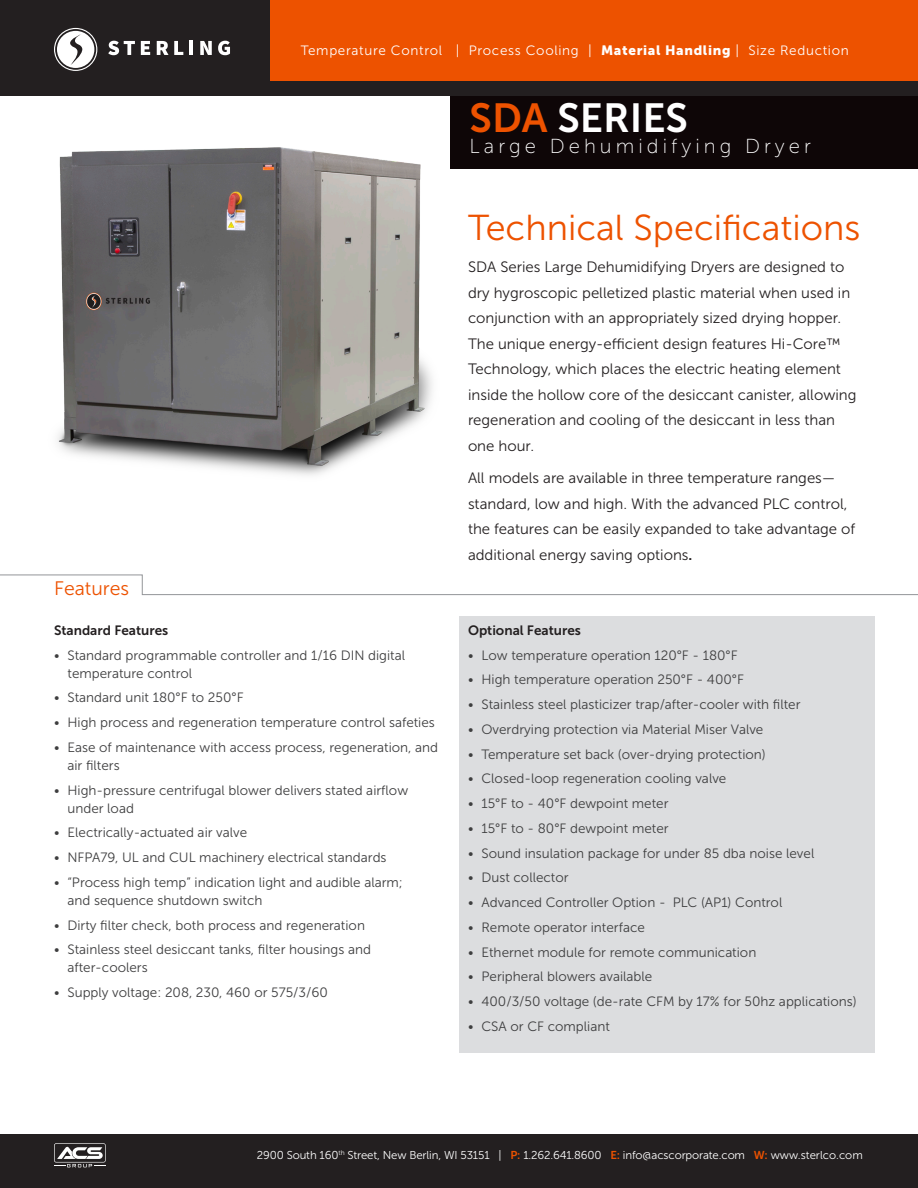
<style>
.page{position:relative;width:918px;height:1188px;background:#fff}
.page>*{position:absolute;margin:0;border:0;box-sizing:border-box;transform-origin:0 0}
.t1{font:40.5px "Museo Sans 700";color:#fff}
.page-text-featured-p{font:36px "Museo Sans 300";color:#ed5200}
.t2{font:20.25px "Museo Sans 100";letter-spacing:.2em;color:#fff}
.page-text-featured-p-2{font:19.5px "Museo Sans 300";color:#ed5200}
.page-text-featured-p-3{font:15px/25.5px "Museo Sans 300";color:#231f20}
.page-text-8{font:13.5px/18px "Museo Sans 300";color:#3e3e3f}
.Top-capabiliities{font:13.5px "Museo Sans 300";letter-spacing:.05em;color:#fff}
.page-text-8-2{font:13.5px "Museo Sans 700";color:#231f20}
.t3{font:11.4px "Museo Sans 300";letter-spacing:-.01em;color:#fff}
.s1{font-family:"Museo Sans 900"}
.s2{color:#ed5200}
.s3{font-family:"Museo Sans 700"}
.s4{font-family:"Museo Sans 700";color:#ed5200}
</style>
<div class="page">
<div style="left:459px;top:617px;width:416px;height:436px;background:#dcdddf"></div>
<svg style="left:0;top:574px;width:918px;height:21px"></svg>
<img style="left:28px;top:95px;width:425px;height:381px">
<div style="left:450px;top:0;width:468px;height:168px;background:#0e0607"></div>
<div style="left:0;top:1134px;width:918px;height:54px;background:#231f20"></div>
<svg style="left:54px;top:1143px;width:52px;height:24px"></svg>
<div style="left:0;top:0;width:918px;height:95px;background:#231f20"></div>
<div style="left:270px;top:0;width:648px;height:81px;background:#ed5200"></div>
<svg style="left:200px;top:41px;width:12px;height:14px"></svg>
<svg style="left:218px;top:41px;width:12px;height:14px"></svg>
<svg style="left:108px;top:41px;width:27px;height:14px"></svg>
<svg style="left:141px;top:41px;width:9px;height:14px"></svg>
<svg style="left:157px;top:41px;width:26px;height:14px"></svg>
<hr style="left:190px;top:41px;width:3px;height:14px;background:#fff">
<svg style="left:54px;top:28px;width:43px;height:43px"></svg>
<p class="Top-capabiliities" style="left:301px;top:43px;width:550px">Temperature Control | Process Cooling | <span class="s1">Material Handling</span> | Size Reduction</p>
<p class="t1" style="left:470px;top:95px;width:220px"><span class="s2">SDA</span> SERIES</p>
<p class="t2" style="left:470px;top:135px;width:343px">Large Dehumidifying Dryer</p>
<p class="page-text-featured-p-2" style="left:54px;top:578px;width:77px">Features</p>
<p class="page-text-8-2" style="left:54px;top:623px;width:116px">Standard Features</p>
<p class="page-text-8" style="left:68px;top:646px;width:339px;text-indent:-14px">• Standard programmable controller and 1/16 DIN digital temperature control</p>
<p class="page-text-8" style="left:54px;top:689px;width:191px">• Standard unit 180°F to 250°F</p>
<p class="page-text-8" style="left:54px;top:714px;width:382px">• High process and regeneration temperature control safeties</p>
<p class="page-text-8" style="left:68px;top:738px;width:372px;text-indent:-14px">• Ease of maintenance with access process, regeneration, and air filters</p>
<p class="page-text-8" style="left:68px;top:781px;width:342px;text-indent:-14px">• High-pressure centrifugal blower delivers stated airflow under load</p>
<p class="page-text-8" style="left:54px;top:824px;width:195px">• Electrically-actuated air valve</p>
<p class="page-text-8" style="left:54px;top:849px;width:334px">• NFPA79, UL and CUL machinery electrical standards</p>
<p class="page-text-8" style="left:68px;top:873px;width:337px;text-indent:-14px">• “Process high temp” indication light and audible alarm; and sequence shutdown switch</p>
<p class="page-text-8" style="left:54px;top:916px;width:313px">• Dirty filter check, both process and regeneration</p>
<p class="page-text-8" style="left:68px;top:941px;width:305px;text-indent:-14px">• Stainless steel desiccant tanks, filter housings and after-coolers</p>
<p class="page-text-8" style="left:54px;top:984px;width:275px">• Supply voltage: 208, 230, 460 or 575/3/60</p>
<p class="page-text-featured-p" style="left:468px;top:208px;width:394px">Technical Specifications</p>
<p class="page-text-featured-p-3" style="left:468px;top:254px;width:390px">SDA Series Large Dehumidifying Dryers are designed to dry hygroscopic pelletized plastic material when used in conjunction with an appropriately sized drying hopper.<br>The unique energy-efficient design features Hi-Core™ Technology, which places the electric heating element inside the hollow core of the desiccant canister, allowing regeneration and cooling of the desiccant in less than one hour.</p>
<p class="page-text-featured-p-3" style="left:468px;top:465px;width:389px">All models are available in three temperature ranges— standard, low and high. With the advanced PLC control, the features can be easily expanded to take advantage of additional energy saving options<span class="s3">.</span></p>
<p class="page-text-8-2" style="left:468px;top:623px;width:114px">Optional Features</p>
<p class="page-text-8" style="left:468px;top:646px;width:271px">• Low temperature operation 120°F - 180°F</p>
<p class="page-text-8" style="left:468px;top:671px;width:277px">• High temperature operation 250°F - 400°F</p>
<p class="page-text-8" style="left:468px;top:696px;width:334px">• Stainless steel plasticizer trap/after-cooler with filter</p>
<p class="page-text-8" style="left:468px;top:720px;width:297px">• Overdrying protection via Material Miser Valve</p>
<p class="page-text-8" style="left:468px;top:745px;width:299px">• Temperature set back (over-drying protection)</p>
<p class="page-text-8" style="left:468px;top:770px;width:260px">• Closed-loop regeneration cooling valve</p>
<p class="page-text-8" style="left:468px;top:795px;width:202px">• 15°F to - 40°F dewpoint meter</p>
<p class="page-text-8" style="left:468px;top:819px;width:202px">• 15°F to - 80°F dewpoint meter</p>
<p class="page-text-8" style="left:468px;top:844px;width:348px">• Sound insulation package for under 85 dba noise level</p>
<p class="page-text-8" style="left:468px;top:869px;width:102px">• Dust collector</p>
<p class="page-text-8" style="left:468px;top:894px;width:316px">• Advanced Controller Option - PLC (AP1) Control</p>
<p class="page-text-8" style="left:468px;top:918px;width:178px">• Remote operator interface</p>
<p class="page-text-8" style="left:468px;top:943px;width:290px">• Ethernet module for remote communication</p>
<p class="page-text-8" style="left:468px;top:968px;width:186px">• Peripheral blowers available</p>
<p class="page-text-8" style="left:468px;top:993px;width:390px">• 400/3/50 voltage (de-rate CFM by 17% for 50hz applications)</p>
<p class="page-text-8" style="left:468px;top:1017px;width:143px">• CSA or CF compliant</p>
<p class="t3" style="left:257px;top:1148px;width:608px">2900 South 160<sup>th</sup> Street, New Berlin, WI 53151 | <span class="s4">P:</span> 1.262.641.8600 <span class="s4">E:</span> info@acscorporate.com <span class="s4">W:</span> www.sterlco.com</p>
</div>
